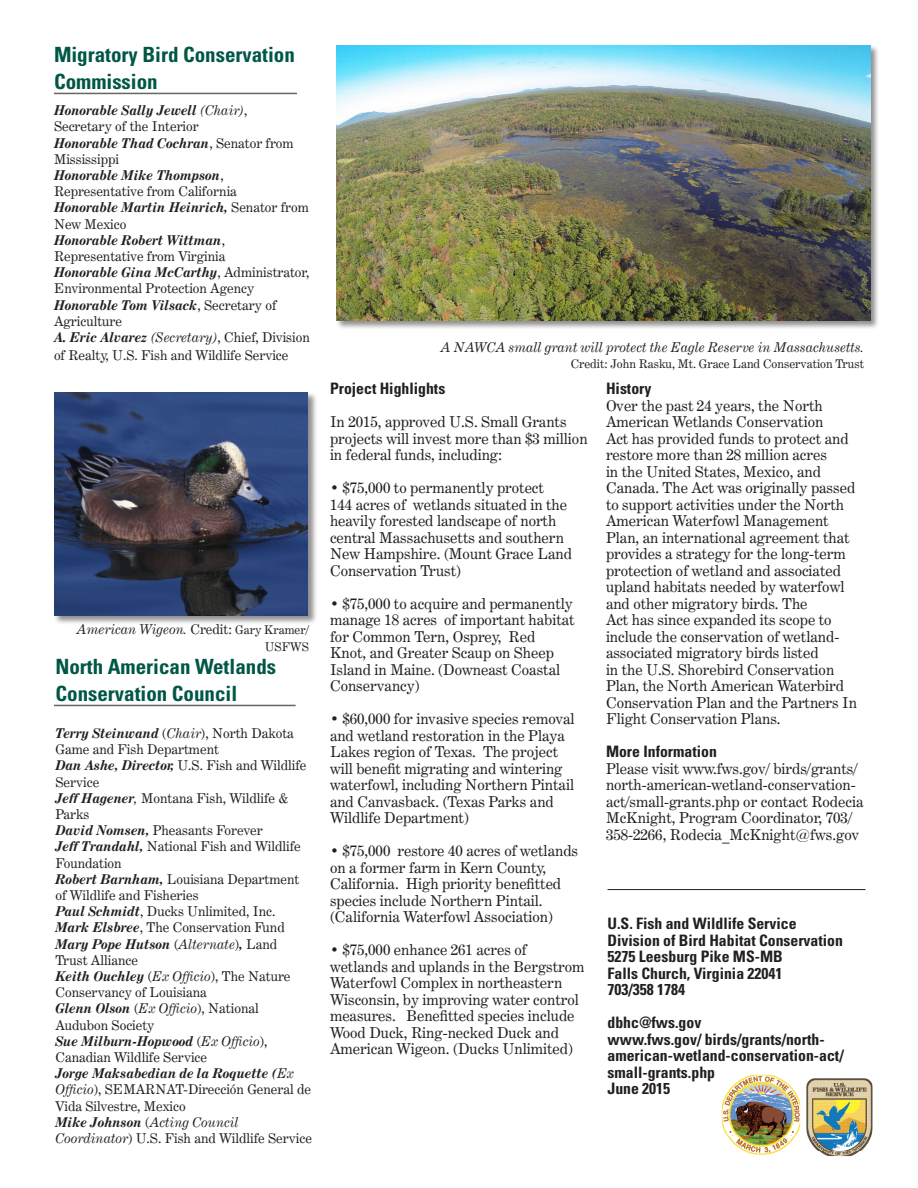
<style>
.page{position:relative;width:918px;height:1188px;background:#fff}
.page>*{position:absolute;margin:0;border:0;box-sizing:border-box;transform-origin:0 0}
.Text{font:700 condensed 21px/27px "Univers";color:#005746}
.Text_Heading{font:700 condensed 15.75px/16.5px "Univers";color:#231f20}
.Text-2{font:700 condensed 15.75px "Univers";color:#231f20}
.Text-3{font:15px/16.5px "Century Expanded BT";color:#231f20}
.t1{font:13.5px/16.2px "Century Expanded BT";color:#231f20}
.Text-4{font:italic 13.5px "Century Expanded BT";color:#231f20}
.t2{font:italic 700 13.5px "Century Expanded BT";color:#231f20}
.Text-5{font:12px "Century Expanded BT";color:#231f20}
.s1{font-weight:400}
.s2{font-weight:400;font-style:normal}
.s3{font-weight:700;font-style:italic}
.s4{font-style:italic}
.s5{font-style:normal}
.s6{font-style:normal;font-size:12px}
</style>
<div class="page">
<hr style="left:608px;top:889px;width:258px;height:1px;background:#231f20">
<hr style="left:54px;top:93px;width:243px;height:1px;background:#636760">
<hr style="left:54px;top:705px;width:242px;height:1px;background:#636760">
<div style="left:53px;top:392px;width:265px;height:233px;background:#231f20;opacity:.5"></div>
<img style="left:54px;top:392px;width:254px;height:224px">
<img style="left:722px;top:1075px;width:78px;height:80px">
<img style="left:806px;top:1078px;width:67px;height:78px">
<div style="left:336px;top:44px;width:544px;height:286px;background:#231f20;opacity:.5"></div>
<img style="left:336px;top:45px;width:534px;height:275px">
<p class="Text" style="left:54px;top:41px;width:242px">Migratory Bird Conservation<br>Commission</p>
<p class="t2" style="left:54px;top:102px;width:195px">Honorable Sally Jewell <span class="s1">(Chair)</span><span class="s2">,</span></p>
<p class="t1" style="left:54px;top:118px;width:146px">Secretary of the Interior</p>
<p class="t1" style="left:54px;top:135px;width:241px"><span class="s3">Honorable Thad Cochran</span>, Senator from<br>Mississippi</p>
<p class="t1" style="left:54px;top:167px;width:184px"><span class="s3">Honorable Mike Thompson</span>,<br>Representative from California</p>
<p class="t2" style="left:54px;top:199px;width:256px">Honorable Martin Heinrich, <span class="s2">Senator from</span></p>
<p class="t1" style="left:54px;top:216px;width:74px">New Mexico</p>
<p class="t1" style="left:54px;top:232px;width:173px"><span class="s3">Honorable Robert Wittman</span>,<br>Representative from Virginia</p>
<p class="t1" style="left:54px;top:264px;width:257px"><span class="s3">Honorable Gina McCarthy</span>, Administrator,<br>Environmental Protection Agency</p>
<p class="t1" style="left:54px;top:297px;width:224px"><span class="s3">Honorable Tom Vilsack</span>, Secretary of<br>Agriculture</p>
<p class="t1" style="left:54px;top:328px;width:257px;line-height:18px"><span class="s3">A. Eric Alvarez</span> <span class="s4">(Secretary)</span>, Chief, Division of Realty, U.S. Fish and Wildlife Service</p>
<p class="Text-4" style="left:77px;top:621px;width:234px">American Wigeon. <span class="s5">Credit:</span> <span class="s6">Gary Kramer/</span></p>
<p class="Text-5" style="left:265px;top:639px;width:46px">USFWS</p>
<p class="Text" style="left:55px;top:653px;width:222px">North American Wetlands<br>Conservation Council</p>
<p class="t1" style="left:55px;top:725px;width:240px"><span class="s3">Terry Steinwand</span> (<span class="s4">Chair</span>), North Dakota<br>Game and Fish Department</p>
<p class="t1" style="left:55px;top:757px;width:253px"><span class="s3">Dan Ashe, Director,</span> U.S. Fish and Wildlife<br>Service</p>
<p class="t1" style="left:55px;top:790px;width:235px"><span class="s3">Jeff Hagener</span><span class="s4">,</span> Montana Fish, Wildlife &amp;<br>Parks</p>
<p class="t1" style="left:55px;top:822px;width:209px"><span class="s3">David Nomsen,</span> Pheasants Forever</p>
<p class="t1" style="left:55px;top:838px;width:247px"><span class="s3">Jeff Trandahl,</span> National Fish and Wildlife<br>Foundation</p>
<p class="t1" style="left:55px;top:871px;width:245px"><span class="s3">Robert Barnham,</span> Louisiana Department of Wildlife and Fisheries</p>
<p class="t1" style="left:55px;top:903px;width:222px"><span class="s3">Paul Schmidt</span>, Ducks Unlimited, Inc.</p>
<p class="t1" style="left:55px;top:919px;width:231px"><span class="s3">Mark Elsbree</span>, The Conservation Fund</p>
<p class="t1" style="left:55px;top:936px;width:223px"><span class="s3">Mary Pope Hutson</span> (<span class="s4">Alternate</span>)<span class="s3">,</span> Land<br>Trust Alliance</p>
<p class="t1" style="left:55px;top:968px;width:237px"><span class="s3">Keith Ouchley</span> (<span class="s4">Ex Officio</span>), The Nature<br>Conservancy of Louisiana</p>
<p class="t1" style="left:55px;top:1000px;width:205px"><span class="s3">Glenn Olson</span> (<span class="s4">Ex Officio</span>), National<br>Audubon Society</p>
<p class="t1" style="left:55px;top:1033px;width:214px"><span class="s3">Sue Milburn-Hopwood</span> (<span class="s4">Ex Officio</span>),<br>Canadian Wildlife Service</p>
<p class="t1" style="left:55px;top:1065px;width:257px"><span class="s3">Jorge Maksabedian de la Roquette (</span><span class="s4">Ex<br>Officio</span>), SEMARNAT-Dirección General de<br>Vida Silvestre, Mexico</p>
<p class="t1" style="left:55px;top:1114px;width:258px"><span class="s3">Mike Johnson</span> (<span class="s4">Acting Council<br>Coordinator</span>) U.S. Fish and Wildlife Service</p>
<p class="Text-4" style="left:441px;top:339px;width:425px">A NAWCA small grant will protect the Eagle Reserve in Massachusetts.</p>
<p class="Text-5" style="left:571px;top:357px;width:295px">Credit: John Rasku, Mt. Grace Land Conservation Trust</p>
<p class="Text-2" style="left:330px;top:379px;width:117px">Project Highlights</p>
<p class="Text-3" style="left:330px;top:413px;width:259px">In 2015, approved U.S. Small Grants projects will invest more than $3 million in federal funds, including:</p>
<p class="Text-3" style="left:330px;top:479px;width:243px">• $75,000 to permanently protect<br>144 acres of wetlands situated in the heavily forested landscape of north central Massachusetts and southern<br>New Hampshire. (Mount Grace Land<br>Conservation Trust)</p>
<p class="Text-3" style="left:330px;top:595px;width:246px">• $75,000 to acquire and permanently manage 18 acres of important habitat for Common Tern, Osprey, Red<br>Knot, and Greater Scaup on Sheep<br>Island in Maine. (Downeast Coastal<br>Conservancy)</p>
<p class="Text-3" style="left:330px;top:710px;width:246px">• $60,000 for invasive species removal and wetland restoration in the Playa Lakes region of Texas. The project will benefit migrating and wintering waterfowl, including Northern Pintail and Canvasback. (Texas Parks and Wildlife Department)</p>
<p class="Text-3" style="left:330px;top:842px;width:250px">• $75,000 restore 40 acres of wetlands on a former farm in Kern County, California. High priority benefitted species include Northern Pintail. (California Waterfowl Association)</p>
<p class="Text-3" style="left:330px;top:941px;width:256px">• $75,000 enhance 261 acres of wetlands and uplands in the Bergstrom Waterfowl Complex in northeastern Wisconsin, by improving water control measures. Benefitted species include Wood Duck, Ring-necked Duck and American Wigeon. (Ducks Unlimited)</p>
<p class="Text-2" style="left:606px;top:379px;width:47px">History</p>
<p class="Text-3" style="left:606px;top:397px;width:253px">Over the past 24 years, the North American Wetlands Conservation<br>Act has provided funds to protect and restore more than 28 million acres<br>in the United States, Mexico, and Canada. The Act was originally passed to support activities under the North American Waterfowl Management Plan, an international agreement that provides a strategy for the long-term protection of wetland and associated upland habitats needed by waterfowl and other migratory birds. The<br>Act has since expanded its scope to include the conservation of wetland&shy;associated migratory birds listed<br>in the U.S. Shorebird Conservation Plan, the North American Waterbird Conservation Plan and the Partners In Flight Conservation Plans.</p>
<p class="Text-2" style="left:606px;top:742px;width:112px">More Information</p>
<p class="Text-3" style="left:606px;top:760px;width:259px">Please visit www.fws.gov/ birds/grants/ north-american-wetland-conservation&shy;act/small-grants.php or contact Rodecia McKnight, Program Coordinator, 703/ 358-2266, Rodecia_McKnight@fws.gov</p>
<p class="Text_Heading" style="left:608px;top:915px;width:191px">U.S. Fish and Wildlife Service</p>
<p class="Text_Heading" style="left:608px;top:932px;width:237px">Division of Bird Habitat Conservation</p>
<p class="Text_Heading" style="left:608px;top:948px;width:177px">5275 Leesburg Pike MS-MB</p>
<p class="Text_Heading" style="left:608px;top:965px;width:177px">Falls Church, Virginia 22041</p>
<p class="Text_Heading" style="left:608px;top:981px;width:79px">703/358 1784</p>
<p class="Text_Heading" style="left:608px;top:1014px;width:95px">dbhc@fws.gov</p>
<p class="Text_Heading" style="left:608px;top:1031px;width:238px">www.fws.gov/ birds/grants/north&shy;american-wetland-conservation-act/ small-grants.php</p>
<p class="Text_Heading" style="left:608px;top:1080px;width:64px">June 2015</p>
</div>
